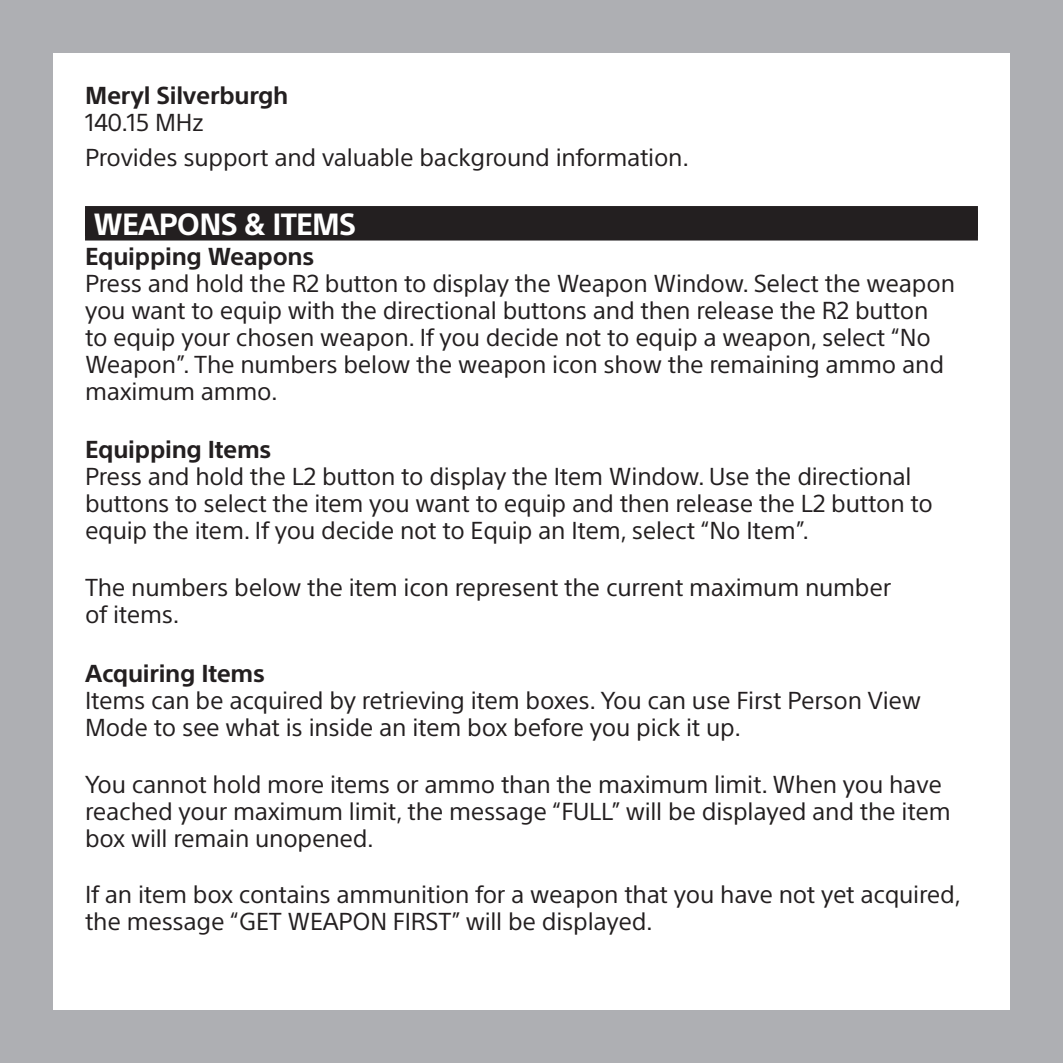
<style>
.page{position:relative;width:1063px;height:1063px;background:#aeafb3}
.page>*{position:absolute;margin:0;border:0;box-sizing:border-box;transform-origin:0 0}
.STANDFIRST_RULES{font:700 30px "SST Pro";letter-spacing:-.025em;color:#fff}
.BODY_COPY{font:24px/27px "SST Pro";letter-spacing:-.01em;color:#231f20}
.BOLD{font:700 24px "SST Pro";letter-spacing:-.01em;color:#231f20}
</style>
<div class="page">
<div style="left:53px;top:53px;width:957px;height:957px;background:#fff"></div>
<div style="left:85px;top:206px;width:893px;height:30px;background:#231f20"></div>
<div style="left:85px;top:211px;width:893px;height:30px;background:#231f20"></div>
<p class="BOLD" style="left:85px;top:81px;width:205px">Meryl Silverburgh</p>
<p class="BODY_COPY" style="left:85px;top:108px;width:120px">140.15 MHz</p>
<p class="BODY_COPY" style="left:85px;top:144px;width:606px">Provides support and valuable background information.</p>
<p class="STANDFIRST_RULES" style="left:94px;top:206px;width:264px">WEAPONS &amp; ITEMS</p>
<p class="BOLD" style="left:85px;top:242px;width:231px">Equipping Weapons</p>
<p class="BODY_COPY" style="left:85px;top:270px;width:871px">Press and hold the R2 button to display the Weapon Window. Select the weapon you want to equip with the directional buttons and then release the R2 button to equip your chosen weapon. If you decide not to equip a weapon, select “No Weapon”. The numbers below the weapon icon show the remaining ammo and maximum ammo.</p>
<p class="BOLD" style="left:85px;top:436px;width:188px">Equipping Items</p>
<p class="BODY_COPY" style="left:85px;top:463px;width:849px">Press and hold the L2 button to display the Item Window. Use the directional buttons to select the item you want to equip and then release the L2 button to equip the item. If you decide not to Equip an Item, select “No Item”.</p>
<p class="BODY_COPY" style="left:85px;top:574px;width:808px">The numbers below the item icon represent the current maximum number of items.</p>
<p class="BOLD" style="left:85px;top:659px;width:181px">Acquiring Items</p>
<p class="BODY_COPY" style="left:85px;top:686px;width:838px">Items can be acquired by retrieving item boxes. You can use First Person View<br>Mode to see what is inside an item box before you pick it up.</p>
<p class="BODY_COPY" style="left:85px;top:770px;width:867px">You cannot hold more items or ammo than the maximum limit. When you have reached your maximum limit, the message “FULL” will be displayed and the item box will remain unopened.</p>
<p class="BODY_COPY" style="left:85px;top:881px;width:878px">If an item box contains ammunition for a weapon that you have not yet acquired, the message “GET WEAPON FIRST” will be displayed.</p>
</div>
